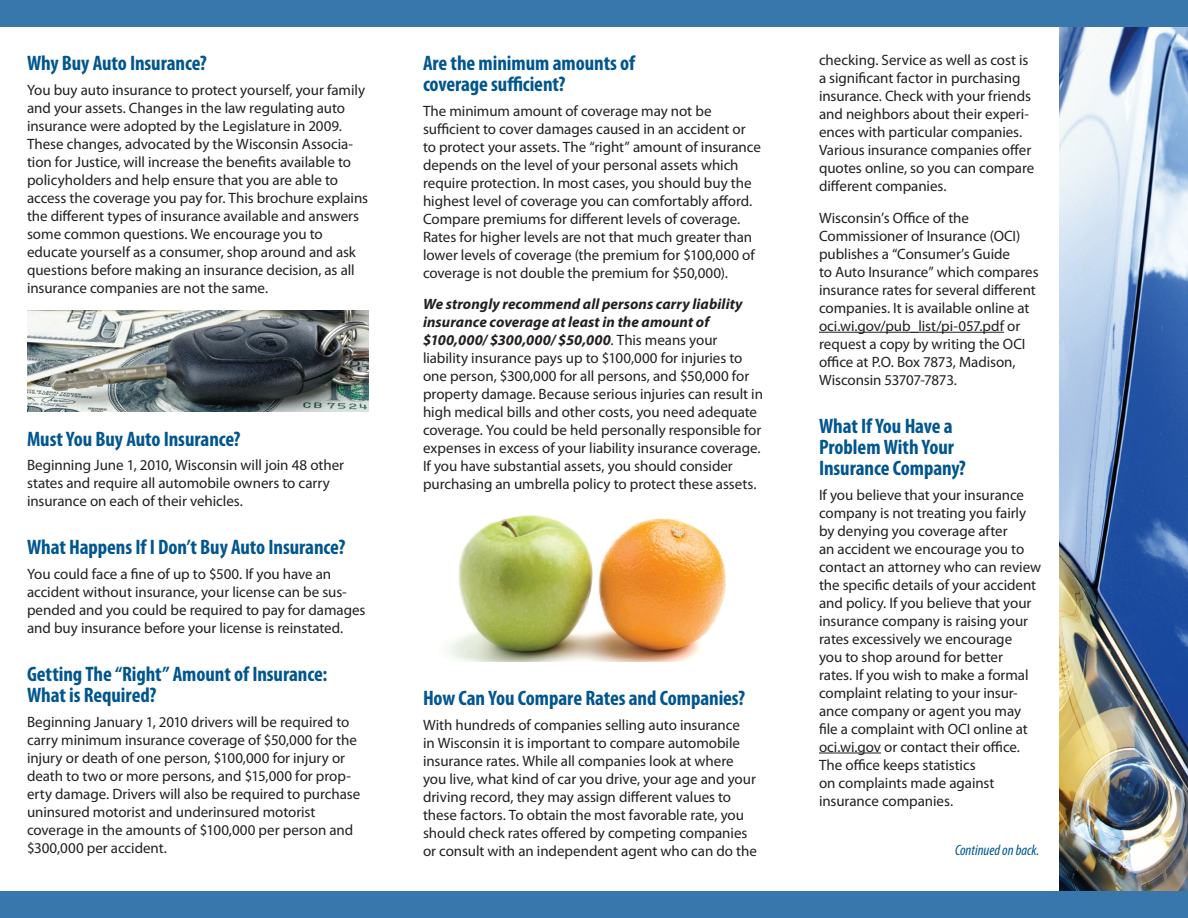
<style>
.page{position:relative;width:1188px;height:918px;background:#fff}
.page>*{position:absolute;margin:0;border:0;box-sizing:border-box;transform-origin:0 0}
.Subheading{font:700 condensed 21px/21px "Myriad Pro";letter-spacing:-.005em;color:#00568f}
.Body_Copy{font:15px/18px "Myriad Pro";letter-spacing:-.005em;color:#231f20}
.Subheading-2{font:italic condensed 15px "Myriad Pro";color:#00568f}
.s1{font-weight:700;font-style:italic}
</style>
<div class="page">
<img style="left:1060px;top:27px;width:128px;height:864px">
<div style="left:0;top:891px;width:1188px;height:27px;background:#3877ab"></div>
<div style="left:0;top:0;width:1188px;height:27px;background:#3877ab"></div>
<hr style="left:819px;top:332px;width:185px;height:1px;background:#231f20">
<hr style="left:819px;top:753px;width:62px;height:1px;background:#231f20">
<img style="left:27px;top:310px;width:342px;height:102px">
<img style="left:448px;top:515px;width:278px;height:147px">
<p class="Subheading" style="left:27px;top:52px;width:181px">Why Buy Auto Insurance?</p>
<p class="Body_Copy" style="left:27px;top:80px;width:343px">You buy auto insurance to protect yourself, your family and your assets. Changes in the law regulating auto insurance were adopted by the Legislature in 2009.<br>These changes, advocated by the Wisconsin Associa&shy;tion for Justice, will increase the benefits available to policyholders and help ensure that you are able to access the coverage you pay for. This brochure explains the different types of insurance available and answers some common questions. We encourage you to educate yourself as a consumer, shop around and ask questions before making an insurance decision, as all insurance companies are not the same.</p>
<p class="Subheading" style="left:27px;top:428px;width:215px">Must You Buy Auto Insurance?</p>
<p class="Body_Copy" style="left:27px;top:456px;width:319px">Beginning June 1, 2010, Wisconsin will join 48 other states and require all automobile owners to carry insurance on each of their vehicles.</p>
<p class="Subheading" style="left:27px;top:536px;width:320px">What Happens If I Don’t Buy Auto Insurance?</p>
<p class="Body_Copy" style="left:27px;top:565px;width:340px">You could face a fine of up to $500. If you have an accident without insurance, your license can be sus&shy;pended and you could be required to pay for damages and buy insurance before your license is reinstated.</p>
<p class="Subheading" style="left:27px;top:663px;width:302px">Getting The “Right” Amount of Insurance:<br>What is Required?</p>
<p class="Body_Copy" style="left:27px;top:712px;width:335px">Beginning January 1, 2010 drivers will be required to carry minimum insurance coverage of $50,000 for the injury or death of one person, $100,000 for injury or death to two or more persons, and $15,000 for prop&shy;erty damage. Drivers will also be required to purchase uninsured motorist and underinsured motorist coverage in the amounts of $100,000 per person and $300,000 per accident.</p>
<p class="Subheading" style="left:423px;top:52px;width:214px">Are the minimum amounts of coverage sufficient?</p>
<p class="Body_Copy" style="left:423px;top:101px;width:339px">The minimum amount of coverage may not be sufficient to cover damages caused in an accident or to protect your assets. The “right” amount of insurance depends on the level of your personal assets which require protection. In most cases, you should buy the highest level of coverage you can comfortably afford.<br>Compare premiums for different levels of coverage.<br>Rates for higher levels are not that much greater than lower levels of coverage (the premium for $100,000 of coverage is not double the premium for $50,000).</p>
<p class="Body_Copy" style="left:423px;top:295px;width:342px"><span class="s1">We strongly recommend all persons carry liability insurance coverage at least in the amount of $100,000/ $300,000/ $50,000</span>. This means your liability insurance pays up to $100,000 for injuries to one person, $300,000 for all persons, and $50,000 for property damage. Because serious injuries can result in high medical bills and other costs, you need adequate coverage. You could be held personally responsible for expenses in excess of your liability insurance coverage.<br>If you have substantial assets, you should consider purchasing an umbrella policy to protect these assets.</p>
<p class="Subheading" style="left:423px;top:687px;width:324px">How Can You Compare Rates and Companies?</p>
<p class="Body_Copy" style="left:423px;top:715px;width:335px">With hundreds of companies selling auto insurance<br>in Wisconsin it is important to compare automobile insurance rates. While all companies look at where you live, what kind of car you drive, your age and your driving record, they may assign different values to these factors. To obtain the most favorable rate, you should check rates offered by competing companies or consult with an independent agent who can do the</p>
<p class="Body_Copy" style="left:819px;top:51px;width:217px">checking. Service as well as cost is a significant factor in purchasing insurance. Check with your friends and neighbors about their experi&shy;ences with particular companies.<br>Various insurance companies offer quotes online, so you can compare different companies.</p>
<p class="Body_Copy" style="left:819px;top:208px;width:221px">Wisconsin’s Office of the<br>Commissioner of Insurance (OCI) publishes a “Consumer’s Guide<br>to Auto Insurance” which compares insurance rates for several different companies. It is available online at oci.wi.gov/pub_list/pi-057.pdf or request a copy by writing the OCI office at P.O. Box 7873, Madison,<br>Wisconsin 53707-7873.</p>
<p class="Subheading" style="left:819px;top:415px;width:148px">What If You Have a<br>Problem With Your<br>Insurance Company?</p>
<p class="Body_Copy" style="left:819px;top:485px;width:224px">If you believe that your insurance company is not treating you fairly by denying you coverage after<br>an accident we encourage you to contact an attorney who can review the specific details of your accident and policy. If you believe that your insurance company is raising your rates excessively we encourage<br>you to shop around for better<br>rates. If you wish to make a formal complaint relating to your insur&shy;ance company or agent you may file a complaint with OCI online at oci.wi.gov or contact their office.<br>The office keeps statistics<br>on complaints made against insurance companies.</p>
<p class="Subheading-2" style="left:955px;top:841px;width:86px">Continued on back.</p>
</div>
